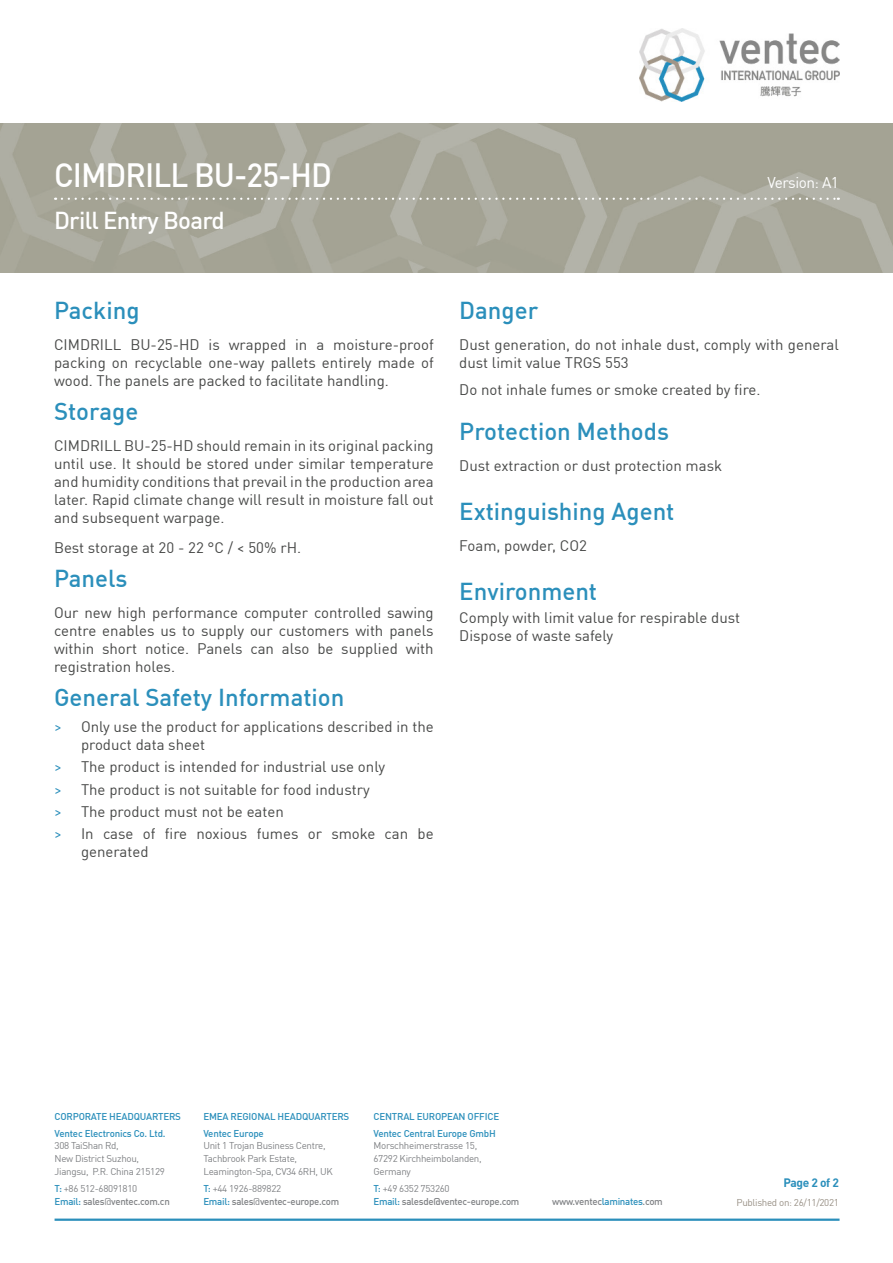
<style>
.page{position:relative;width:893px;height:1263px;background:#fff}
.page>*{position:absolute;margin:0;border:0;box-sizing:border-box;transform-origin:0 0}
.t1{font:500 33px "DINOT";letter-spacing:-.03em;color:#fff;scale:.95 1}
.t2{font:500 24px "DINOT";color:#2b8fbb}
.t3{font:500 24px "DINOT";letter-spacing:-.03em;color:#fff}
.t4{font:15.3px "DINOT";letter-spacing:-.03em;color:#fff}
.t5{font:15px/18px "DINOT";color:#474847;text-align:justify}
.t6{font:700 12px "DINOT";letter-spacing:-.03em;color:#2b8fbb}
.t7{font:9.75px/12.8px "DINOT";letter-spacing:-.03em;color:#808285}
.t8{font:500 9.75px/12.8px "DINOT";letter-spacing:-.03em;color:#808285}
.t9{font:500 9.75px "DINOT";letter-spacing:-.02em;color:#2b8fbb}
.t10{font:9.75px "DINOT";letter-spacing:-.03em;color:#989085}
.s1{color:#2b8fbb}
.s2{font-weight:500;color:#2b8fbb}
.s3{font-weight:400}
</style>
<div class="page">
<img style="left:0;top:123px;width:893px;height:149px">
<svg style="left:62px;top:198px;width:777px;height:2px;background:#bebdb3"></svg>
<img style="left:639px;top:29px;width:200px;height:72px">
<hr style="left:55px;top:1218px;width:784px;height:3px;background:#2b8fbb">
<p class="t1" style="left:54px;top:149px;width:294px">CIMDRILL BU-25-HD</p>
<p class="t3" style="left:54px;top:202px;width:172px">Drill Entry Board</p>
<p class="t4" style="left:767px;top:170px;width:73px">Version: A1</p>
<p class="t2" style="left:54px;top:292px;width:87px">Packing</p>
<p class="t5" style="left:54px;top:334px;width:381px">CIMDRILL BU-25-HD is wrapped in a moisture-proof packing on recyclable one-way pallets entirely made of wood. The panels are packed to facilitate handling.</p>
<p class="t2" style="left:54px;top:393px;width:86px">Storage</p>
<p class="t5" style="left:54px;top:435px;width:381px">CIMDRILL BU-25-HD should remain in its original packing until use. It should be stored under similar temperature and humidity conditions that prevail in the production area later. Rapid climate change will result in moisture fall out and subsequent warpage.</p>
<p class="t5" style="left:54px;top:538px;width:249px">Best storage at 20 - 22 °C / &lt; 50% rH.</p>
<p class="t2" style="left:54px;top:560px;width:75px">Panels</p>
<p class="t5" style="left:54px;top:602px;width:381px">Our new high performance computer controlled sawing centre enables us to supply our customers with panels within short notice. Panels can also be supplied with registration holes.</p>
<p class="t2" style="left:54px;top:678px;width:292px">General Safety Information</p>
<p class="t5" style="left:81px;top:716px;width:354px;text-indent:-27px"><span class="s1">&gt;</span> Only use the product for applications described in the product data sheet</p>
<p class="t5" style="left:54px;top:757px;width:333px"><span class="s1">&gt;</span> The product is intended for industrial use only</p>
<p class="t5" style="left:54px;top:779px;width:317px"><span class="s1">&gt;</span> The product is not suitable for food industry</p>
<p class="t5" style="left:54px;top:801px;width:231px"><span class="s1">&gt;</span> The product must not be eaten</p>
<p class="t5" style="left:81px;top:823px;width:354px;text-indent:-27px"><span class="s1">&gt;</span> In case of fire noxious fumes or smoke can be generated</p>
<p class="t2" style="left:459px;top:292px;width:81px">Danger</p>
<p class="t5" style="left:459px;top:334px;width:381px">Dust generation, do not inhale dust, comply with general dust limit value TRGS 553</p>
<p class="t5" style="left:459px;top:379px;width:303px">Do not inhale fumes or smoke created by fire.</p>
<p class="t2" style="left:459px;top:413px;width:211px">Protection Methods</p>
<p class="t5" style="left:459px;top:455px;width:264px">Dust extraction or dust protection mask</p>
<p class="t2" style="left:459px;top:493px;width:217px">Extinguishing Agent</p>
<p class="t5" style="left:459px;top:535px;width:129px">Foam, powder, CO2</p>
<p class="t2" style="left:459px;top:573px;width:139px">Environment</p>
<p class="t5" style="left:459px;top:607px;width:282px">Comply with limit value for respirable dust</p>
<p class="t5" style="left:459px;top:625px;width:156px">Dispose of waste safely</p>
<p class="t9" style="left:55px;top:1109px;width:128px">CORPORATE HEADQUARTERS</p>
<p class="t7" style="left:55px;top:1126px;width:113px"><span class="s2">Ventec Electronics Co. Ltd.<br></span>308 TaiShan Rd,<br>New District Suzhou,<br>Jiangsu, P.R. China 215129</p>
<p class="t8" style="left:55px;top:1181px;width:117px"><span class="s1">T:</span> <span class="s3">+86 512-68091810<br></span><span class="s1">Email:</span> sales<span class="s3">@</span>ventec.com.cn</p>
<p class="t9" style="left:203px;top:1109px;width:147px">EMEA REGIONAL HEADQUARTERS</p>
<p class="t7" style="left:203px;top:1126px;width:131px"><span class="s2">Ventec Europe<br></span>Unit 1 Trojan Business Centre,<br>Tachbrook Park Estate,<br>Leamington-Spa, CV34 6RH, UK</p>
<p class="t8" style="left:203px;top:1181px;width:137px"><span class="s1">T:</span> <span class="s3">+44 1926-889822<br></span><span class="s1">Email:</span> sales<span class="s3">@</span>ventec-europe.com</p>
<p class="t9" style="left:373px;top:1109px;width:127px">CENTRAL EUROPEAN OFFICE</p>
<p class="t7" style="left:373px;top:1126px;width:124px"><span class="s2">Ventec Central Europe GmbH<br></span>Morschheimerstrasse 15,<br>67292 Kirchheimbolanden,<br>Germany</p>
<p class="t8" style="left:373px;top:1181px;width:147px"><span class="s1">T:</span> <span class="s3">+49 6352 753260<br></span><span class="s1">Email:</span> salesde@ventec-europe.com</p>
<p class="t8" style="left:552px;top:1194px;width:112px">www.ventec<span class="s1">laminates</span>.com</p>
<p class="t6" style="left:783px;top:1173px;width:57px">Page 2 of 2</p>
<p class="t10" style="left:737px;top:1195px;width:104px">Published on: 26/11/2021</p>
</div>
